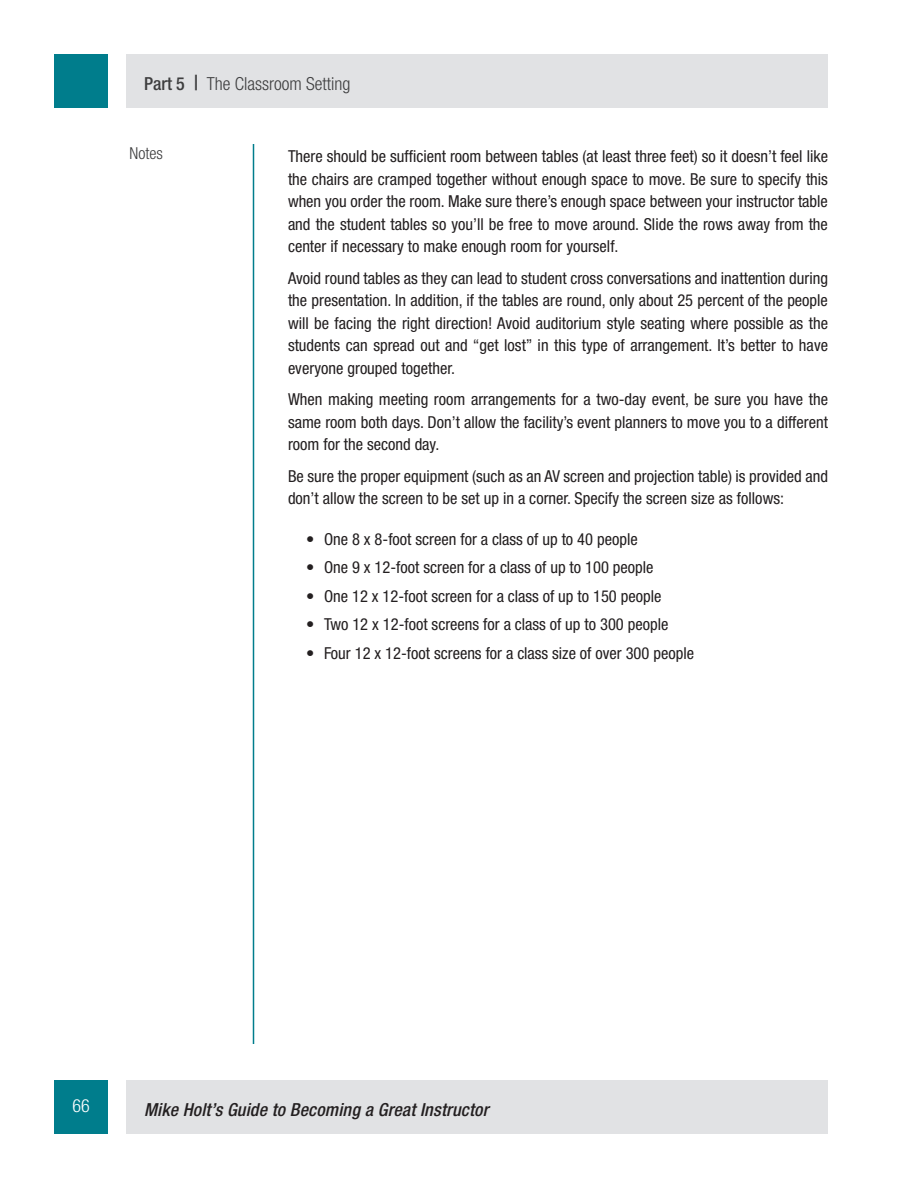
<style>
.page{position:relative;width:918px;height:1188px;background:#fff}
.page>*{position:absolute;margin:0;border:0;box-sizing:border-box;transform-origin:0 0}
.t1{font:italic 500 condensed 18px "Helvetica Neue LT Std";letter-spacing:.01em;color:#231f20}
.t2{font:300 condensed 18px "Helvetica Neue LT Std";color:#3e3e3f}
.t3{font:300 condensed 18px "Helvetica Neue LT Std";color:#fff}
.t4{font:condensed 16.5px/22.5px "Helvetica Neue LT Std";color:#231f20;text-align:justify}
.t5{font:300 condensed 16.5px "Helvetica Neue LT Std";color:#3e3e3f}
.s1{font-weight:500}
.s2{font-weight:500;font-size:21px}
</style>
<div class="page">
<div style="left:126px;top:54px;width:702px;height:54px;background:#e1e2e4"></div>
<div style="left:126px;top:1080px;width:702px;height:54px;background:#e1e2e4"></div>
<div style="left:54px;top:54px;width:54px;height:54px;background:#007d8c"></div>
<div style="left:54px;top:1080px;width:54px;height:54px;background:#007d8c"></div>
<hr style="left:253px;top:144px;width:1px;height:900px;background:#007d8c">
<p class="t2" style="left:144px;top:73px;width:208px"><span class="s1">Part 5</span> <span class="s2">|</span> The Classroom Setting</p>
<p class="t5" style="left:130px;top:144px;width:35px">Notes</p>
<p class="t4" style="left:288px;top:145px;width:542px">There should be sufficient room between tables (at least three feet) so it doesn’t feel like the chairs are cramped together without enough space to move. Be sure to specify this when you order the room. Make sure there’s enough space between your instructor table and the student tables so you’ll be free to move around. Slide the rows away from the center if necessary to make enough room for yourself.</p>
<p class="t4" style="left:288px;top:266px;width:542px">Avoid round tables as they can lead to student cross conversations and inattention during the presentation. In addition, if the tables are round, only about 25 percent of the people will be facing the right direction! Avoid auditorium style seating where possible as the students can spread out and “get lost” in this type of arrangement. It’s better to have everyone grouped together.</p>
<p class="t4" style="left:288px;top:388px;width:542px">When making meeting room arrangements for a two-day event, be sure you have the same room both days. Don’t allow the facility’s event planners to move you to a different room for the second day.</p>
<p class="t4" style="left:288px;top:464px;width:542px">Be sure the proper equipment (such as an AV screen and projection table) is provided and don’t allow the screen to be set up in a corner. Specify the screen size as follows:</p>
<p class="t4" style="left:306px;top:527px;width:333px">• One 8 x 8-foot screen for a class of up to 40 people</p>
<p class="t4" style="left:306px;top:556px;width:349px">• One 9 x 12-foot screen for a class of up to 100 people</p>
<p class="t4" style="left:306px;top:584px;width:357px">• One 12 x 12-foot screen for a class of up to 150 people</p>
<p class="t4" style="left:306px;top:613px;width:364px">• Two 12 x 12-foot screens for a class of up to 300 people</p>
<p class="t4" style="left:306px;top:641px;width:390px">• Four 12 x 12-foot screens for a class size of over 300 people</p>
<p class="t3" style="left:72px;top:1095px;width:19px">66</p>
<p class="t1" style="left:144px;top:1099px;width:346px">Mike Holt’s Guide to Becoming a Great Instructor</p>
</div>
